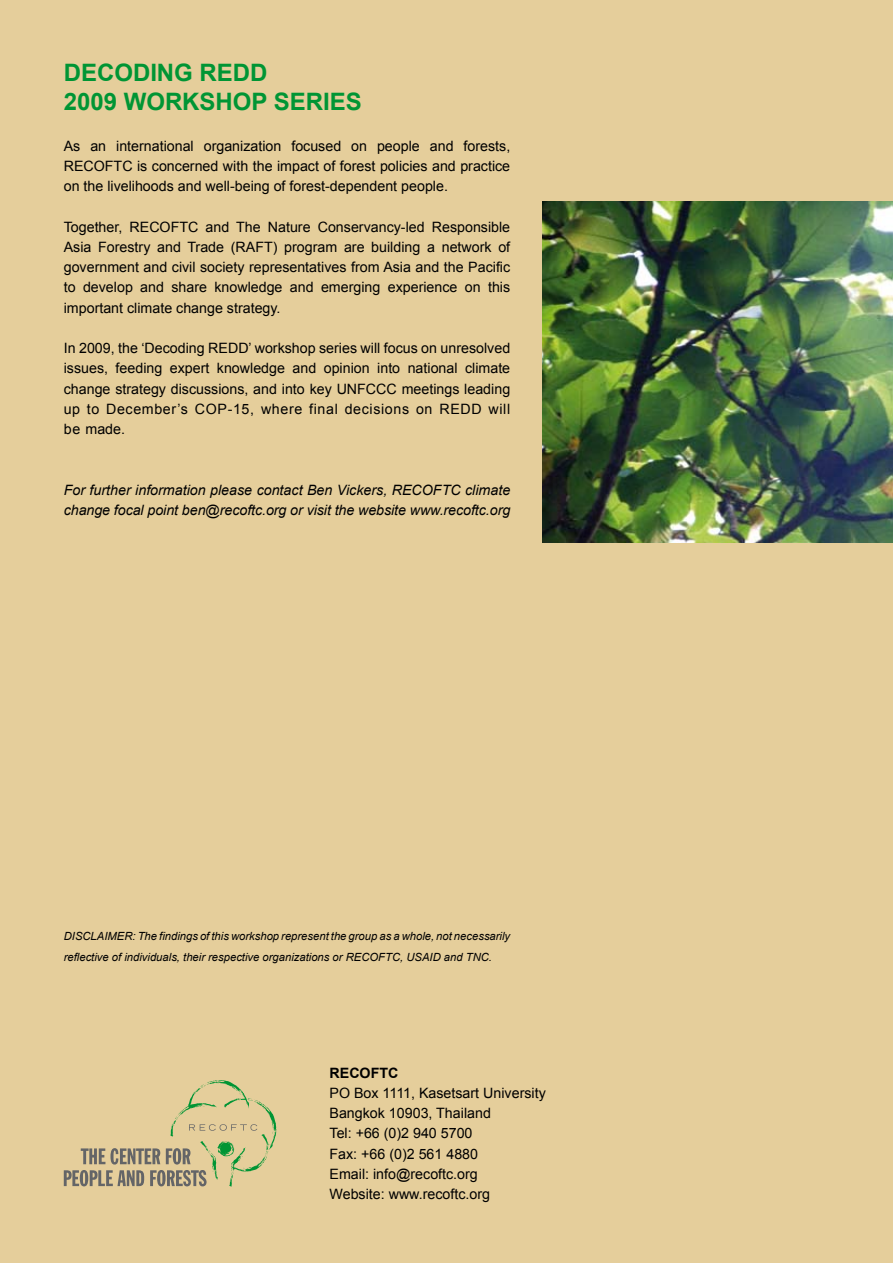
<style>
.page{position:relative;width:893px;height:1263px;background:#e5ce9b}
.page>*{position:absolute;margin:0;border:0;box-sizing:border-box;transform-origin:0 0}
.t1{font:700 24px/28.8px "Arial";color:#009534}
.t2{font:14.25px/20.2px "Arial";color:#000;text-align:justify}
.t3{font:italic 14.25px/20.2px "Arial";color:#000}
.t4{font:700 14.25px "Arial";color:#000}
.t5{font:italic 11.25px/20.2px "Arial";color:#000}
</style>
<div class="page">
<img style="left:542px;top:202px;width:351px;height:340px">
<svg style="left:64px;top:1080px;width:212px;height:106px"></svg>
<h1 class="t1" style="left:64px;top:59px;width:282px">DECODING REDD<br>2009 WORKSHOP SERIES</h1>
<p class="t2" style="left:64px;top:136px;width:448px">As an international organization focused on people and forests, RECOFTC is concerned with the impact of forest policies and practice on the livelihoods and well-being of forest-dependent people.</p>
<p class="t2" style="left:64px;top:217px;width:448px">Together, RECOFTC and The Nature Conservancy-led Responsible Asia Forestry and Trade (RAFT) program are building a network of government and civil society representatives from Asia and the Pacific to develop and share knowledge and emerging experience on this important climate change strategy.</p>
<p class="t2" style="left:64px;top:338px;width:448px">In 2009, the ‘Decoding REDD’ workshop series will focus on unresolved issues, feeding expert knowledge and opinion into national climate change strategy discussions, and into key UNFCCC meetings leading up to December’s COP-15, where final decisions on REDD will be made.</p>
<p class="t3" style="left:64px;top:480px;width:448px">For further information please contact Ben Vickers, RECOFTC climate change focal point ben@recoftc.org or visit the website www.recoftc.org</p>
<p class="t5" style="left:64px;top:926px;width:448px">DISCLAIMER: The findings of this workshop represent the group as a whole, not necessarily reflective of individuals, their respective organizations or RECOFTC, USAID and TNC.</p>
<p class="t4" style="left:330px;top:1063px;width:69px">RECOFTC</p>
<p class="t2" style="left:330px;top:1083px;width:218px;text-align:left">PO Box 1111, Kasetsart University<br>Bangkok 10903, Thailand<br>Tel: +66 (0)2 940 5700<br>Fax: +66 (0)2 561 4880<br>Email: info@recoftc.org<br>Website: www.recoftc.org</p>
</div>
